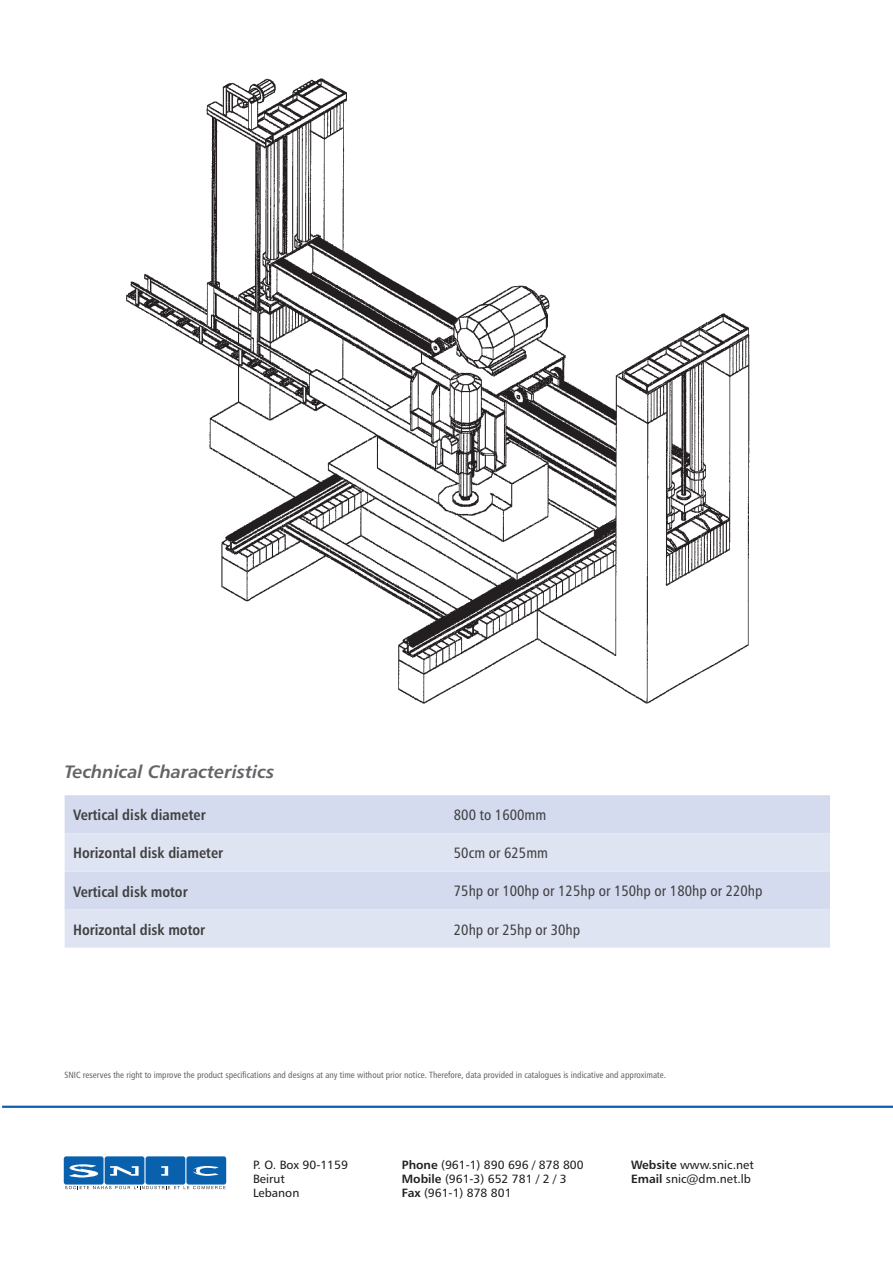
<style>
.page{position:relative;width:893px;height:1263px;background:#fff}
.page>*{position:absolute;margin:0;border:0;box-sizing:border-box;transform-origin:0 0}
.t1{font:18px "Humanist 777 BT Bold Italic B";color:#636467}
.t2{font:15px "Humanist 777 BT Bold Condensed B";color:#414142}
.t3{font:15px "Humanist 777 BT Roman Condensed B";color:#414142}
.t4{font:12px "Humanist 777 BT Roman B";color:#231f20}
.t5{font:9px "Humanist 777 BT Roman Condensed B";color:#636467}
.s1{font-family:"Humanist 777 BT Bold B"}
</style>
<div class="page">
<div style="left:64px;top:1156px;width:40px;height:28px;background:#0961ae;border-radius:2px"></div>
<div style="left:105px;top:1156px;width:39px;height:28px;background:#0961ae;border-radius:2px"></div>
<div style="left:146px;top:1156px;width:39px;height:28px;background:#0961ae;border-radius:2px"></div>
<div style="left:186px;top:1156px;width:40px;height:28px;background:#0961ae;border-radius:2px"></div>
<svg style="left:193px;top:1166px;width:26px;height:10px"></svg>
<svg style="left:161px;top:1166px;width:7px;height:10px"></svg>
<svg style="left:110px;top:1166px;width:29px;height:10px"></svg>
<svg style="left:69px;top:1164px;width:29px;height:13px"></svg>
<svg style="left:65px;top:1186px;width:160px;height:3px"></svg>
<hr style="left:2px;top:1106px;width:891px;height:2px;background:#0961ae">
<div style="left:65px;top:795px;width:765px;height:38px;background:#d5dbef"></div>
<svg style="left:65px;top:833px;width:765px;height:115px;fill:#dfe4f2"></svg>
<img style="left:126px;top:78px;width:624px;height:626px">
<h1 class="t1" style="left:65px;top:760px;width:211px">Technical Characteristics</h1>
<h2 class="t2" style="left:73px;top:806px;width:134px">Vertical disk diameter</h2>
<h2 class="t3" style="left:454px;top:806px;width:94px">800 to 1600mm</h2>
<h2 class="t2" style="left:73px;top:844px;width:152px">Horizontal disk diameter</h2>
<h2 class="t3" style="left:454px;top:844px;width:96px">50cm or 625mm</h2>
<h2 class="t2" style="left:73px;top:882px;width:116px">Vertical disk motor</h2>
<h2 class="t3" style="left:454px;top:882px;width:310px">75hp or 100hp or 125hp or 150hp or 180hp or 220hp</h2>
<h2 class="t2" style="left:73px;top:920px;width:134px">Horizontal disk motor</h2>
<h2 class="t3" style="left:454px;top:920px;width:128px">20hp or 25hp or 30hp</h2>
<p class="t5" style="left:64px;top:1069px;width:603px">SNIC reserves the right to improve the product specifications and designs at any time without prior notice. Therefore, data provided in catalogues is indicative and approximate.</p>
<h3 class="t4" style="left:253px;top:1157px;width:96px">P. O. Box 90-1159</h3>
<h3 class="t4" style="left:402px;top:1157px;width:183px"><span class="s1">Phone</span> (961-1) 890 696 / 878 800</h3>
<h3 class="t4" style="left:631px;top:1157px;width:124px"><span class="s1">Website</span> www.snic.net</h3>
<h3 class="t4" style="left:253px;top:1171px;width:33px">Beirut</h3>
<h3 class="t4" style="left:402px;top:1171px;width:166px"><span class="s1">Mobile</span> (961-3) 652 781 / 2 / 3</h3>
<h3 class="t4" style="left:631px;top:1171px;width:121px"><span class="s1">Email</span> snic@dm.net.lb</h3>
<h3 class="t4" style="left:253px;top:1186px;width:48px">Lebanon</h3>
<h3 class="t4" style="left:402px;top:1186px;width:111px"><span class="s1">Fax</span> (961-1) 878 801</h3>
</div>
